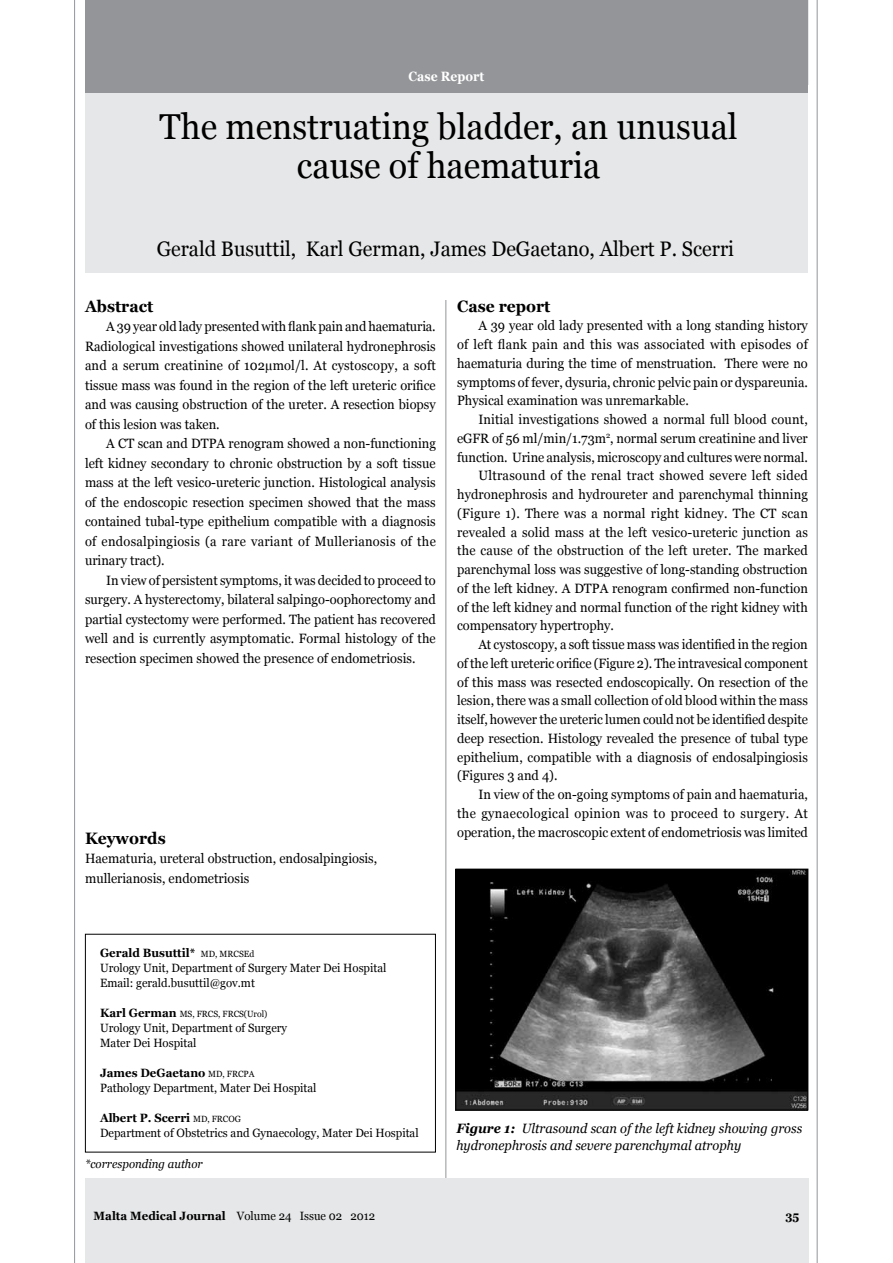
<style>
.page{position:relative;width:893px;height:1263px;background:#fff}
.page>*{position:absolute;margin:0;border:0;box-sizing:border-box;transform-origin:0 0}
.t1{font:36px/39px "Georgia";color:#000;text-align:center;scale:.95 1}
.t2{font:21px "Georgia";color:#000;scale:.95 1}
.t3{font:700 16.5px "Georgia";color:#000;scale:.95 1}
.t4{font:13.5px/19.5px "Georgia";color:#000;text-align:justify;scale:.95 1}
.t5{font:italic 13.5px/16.5px "Georgia";color:#000;scale:.95 1}
.t6{font:13.5px "Georgia";letter-spacing:.03em;color:#000;scale:.95 1}
.t7{font:13.5px "Georgia";letter-spacing:.025em;color:#000;scale:.95 1}
.t8{font:13.5px "Georgia";letter-spacing:.02em;color:#000;scale:.95 1}
.t9{font:700 13.5px "Georgia";color:#fff;scale:.9 1}
.t10{font:12px/15px "Georgia";color:#000;scale:.95 1}
.t11{font:700 12px "Georgia";color:#000;scale:.95 1}
.t12{font:italic 12px "Georgia";color:#000;scale:.95 1}
.t13{font:9px "Georgia";color:#000;scale:.95 1}
.s1{font-weight:700}
.s2{font-size:9px}
.s3{font-weight:700;font-size:12px}
.s4{font-weight:400}
</style>
<div class="page">
<hr style="left:446px;top:0;width:1px;height:1263px;background:#939598">
<div style="left:85px;top:1178px;width:724px;height:85px;background:#e6e7e8"></div>
<hr style="left:74px;top:0;width:1px;height:1263px;background:#939598">
<hr style="left:817px;top:0;width:1px;height:1263px;background:#939598">
<div style="left:436px;top:267px;width:21px;height:32px;background:#fff"></div>
<div style="left:85px;top:0;width:723px;height:273px;background:#e6e7e8"></div>
<div style="left:85px;top:0;width:723px;height:92px;background:#939598"></div>
<div style="left:85px;top:934px;width:351px;height:218px;border:1px solid #000"></div>
<img style="left:457px;top:871px;width:349px;height:237px">
<div style="left:455px;top:869px;width:353px;height:241px;border:1px solid #000"></div>
<p class="t9" style="left:409px;top:68px;width:86px">Case Report</p>
<h1 class="t1" style="left:160px;top:108px;width:610px">The menstruating bladder, an unusual cause of haematuria</h1>
<h2 class="t2" style="left:157px;top:236px;width:609px">Gerald Busuttil, Karl German, James DeGaetano, Albert P. Scerri</h2>
<p class="t3" style="left:85px;top:295px;width:73px">Abstract</p>
<p class="t4" style="left:85px;top:317px;width:371px;text-indent:21px">A 39 year old lady presented with flank pain and haematuria.<br>Radiological investigations showed unilateral hydronephrosis and a serum creatinine of 102µmol/l. At cystoscopy, a soft tissue mass was found in the region of the left ureteric orifice and was causing obstruction of the ureter. A resection biopsy of this lesion was taken.</p>
<p class="t4" style="left:85px;top:434px;width:371px;text-indent:21px">A CT scan and DTPA renogram showed a non-functioning left kidney secondary to chronic obstruction by a soft tissue mass at the left vesico-ureteric junction. Histological analysis of the endoscopic resection specimen showed that the mass contained tubal-type epithelium compatible with a diagnosis of endosalpingiosis (a rare variant of Mullerianosis of the urinary tract).</p>
<p class="t4" style="left:85px;top:570px;width:371px;text-indent:21px">In view of persistent symptoms, it was decided to proceed to surgery. A hysterectomy, bilateral salpingo-oophorectomy and partial cystectomy were performed. The patient has recovered well and is currently asymptomatic. Formal histology of the resection specimen showed the presence of endometriosis.</p>
<p class="t3" style="left:85px;top:827px;width:86px">Keywords</p>
<p class="t4" style="left:85px;top:849px;width:309px">Haematuria, ureteral obstruction, endosalpingiosis, mullerianosis, endometriosis</p>
<p class="t3" style="left:457px;top:295px;width:100px">Case report</p>
<p class="t4" style="left:457px;top:317px;width:371px;line-height:18.8px;text-indent:21px">A 39 year old lady presented with a long standing history of left flank pain and this was associated with episodes of haematuria during the time of menstruation. There were no symptoms of fever, dysuria, chronic pelvic pain or dyspareunia.<br>Physical examination was unremarkable.</p>
<p class="t4" style="left:478px;top:410px;width:348px">Initial investigations showed a normal full blood count,</p>
<p class="t4" style="left:457px;top:429px;width:371px">eGFR of 56 ml/min/1.73m<sup>2</sup>, normal serum creatinine and liver</p>
<p class="t4" style="left:457px;top:447px;width:371px">function. Urine analysis, microscopy and cultures were normal.</p>
<p class="t7" style="left:478px;top:467px;width:348px">Ultrasound of the renal tract showed severe left sided</p>
<p class="t4" style="left:457px;top:485px;width:371px">hydronephrosis and hydroureter and parenchymal thinning</p>
<p class="t8" style="left:457px;top:505px;width:371px">(Figure 1). There was a normal right kidney. The CT scan</p>
<p class="t4" style="left:457px;top:522px;width:371px">revealed a solid mass at the left vesico-ureteric junction as</p>
<p class="t4" style="left:457px;top:541px;width:371px">the cause of the obstruction of the left ureter. The marked</p>
<p class="t4" style="left:457px;top:560px;width:371px">parenchymal loss was suggestive of long-standing obstruction</p>
<p class="t4" style="left:457px;top:579px;width:371px">of the left kidney. A DTPA renogram confirmed non-function</p>
<p class="t4" style="left:457px;top:597px;width:371px">of the left kidney and normal function of the right kidney with</p>
<p class="t4" style="left:457px;top:616px;width:167px">compensatory hypertrophy.</p>
<p class="t4" style="left:478px;top:635px;width:348px">At cystoscopy, a soft tissue mass was identified in the region</p>
<p class="t4" style="left:457px;top:654px;width:371px">of the left ureteric orifice (Figure 2). The intravesical component</p>
<p class="t4" style="left:457px;top:672px;width:371px">of this mass was resected endoscopically. On resection of the</p>
<p class="t4" style="left:457px;top:691px;width:371px">lesion, there was a small collection of old blood within the mass</p>
<p class="t4" style="left:457px;top:710px;width:371px">itself, however the ureteric lumen could not be identified despite</p>
<p class="t4" style="left:457px;top:729px;width:371px">deep resection. Histology revealed the presence of tubal type</p>
<p class="t4" style="left:457px;top:747px;width:371px">epithelium, compatible with a diagnosis of endosalpingiosis</p>
<p class="t4" style="left:457px;top:766px;width:107px">(Figures 3 and 4).</p>
<p class="t4" style="left:478px;top:785px;width:348px">In view of the on-going symptoms of pain and haematuria,</p>
<p class="t6" style="left:457px;top:805px;width:371px">the gynaecological opinion was to proceed to surgery. At</p>
<p class="t4" style="left:457px;top:822px;width:371px">operation, the macroscopic extent of endometriosis was limited</p>
<p class="t10" style="left:100px;top:946px;width:303px"><span class="s1">Gerald Busuttil*</span> <span class="s2">MD, MRCSEd<br></span>Urology Unit, Department of Surgery Mater Dei Hospital<br>Email: gerald.busuttil@gov.mt</p>
<p class="t13" style="left:100px;top:1009px;width:178px"><span class="s3">Karl German</span> MS, FRCS, FRCS(Urol)</p>
<p class="t10" style="left:100px;top:1021px;width:198px">Urology Unit, Department of Surgery<br>Mater Dei Hospital</p>
<p class="t10" style="left:100px;top:1066px;width:229px"><span class="s1">James DeGaetano</span> <span class="s2">MD, FRCPA<br></span>Pathology Department, Mater Dei Hospital</p>
<p class="t10" style="left:100px;top:1111px;width:337px"><span class="s1">Albert P. Scerri</span> <span class="s2">MD, FRCOG<br></span>Department of Obstetrics and Gynaecology, Mater Dei Hospital</p>
<p class="t12" style="left:85px;top:1156px;width:125px">*corresponding author</p>
<p class="t5" style="left:456px;top:1120px;width:365px"><span class="s1">Figure 1:</span> Ultrasound scan of the left kidney showing gross hydronephrosis and severe parenchymal atrophy</p>
<p class="t11" style="left:94px;top:1208px;width:298px">Malta Medical Journal <span class="s4">Volume 24 Issue 02 2012</span></p>
<p class="t11" style="left:785px;top:1208px;width:16px">35</p>
</div>
